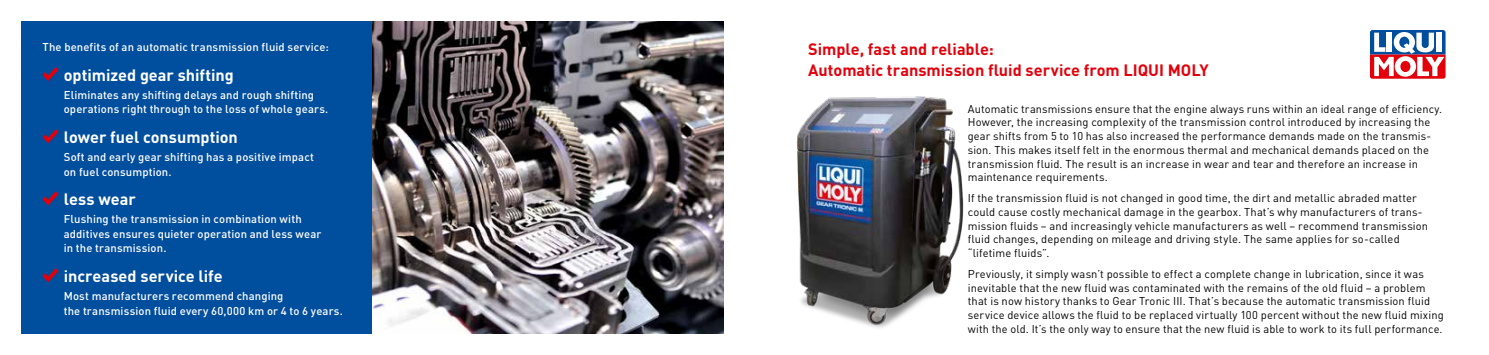
<style>
.page{position:relative;width:1489px;height:355px;background:#fff}
.page>*{position:absolute;margin:0;border:0;box-sizing:border-box;transform-origin:0 0}
.t1{font:700 16.25px/21.1px "DIN Pro";color:#e3000b}
.t2{font:700 16.25px "DIN Pro";color:#fff}
.t3{font:11.25px/13.8px "DIN Pro";letter-spacing:.01em;color:#000}
.t4{font:500 11.25px/14.6px "DIN Pro";letter-spacing:.01em;color:#fff}
</style>
<div class="page">
<img style="left:372px;top:21px;width:351px;height:312px">
<div style="left:21px;top:21px;width:351px;height:312px;background:#004e9e"></div>
<svg style="left:43px;top:67px;width:15px;height:14px"></svg>
<svg style="left:43px;top:129px;width:15px;height:14px"></svg>
<svg style="left:43px;top:191px;width:15px;height:14px"></svg>
<svg style="left:43px;top:268px;width:15px;height:14px"></svg>
<img style="left:797px;top:96px;width:167px;height:232px">
<svg style="left:1368px;top:29px;width:78px;height:51px"></svg>
<svg style="left:1369px;top:30px;width:76px;height:49px"></svg>
<p class="t4" style="left:43px;top:39px;width:288px">The benefits of an automatic transmission fluid service:</p>
<h1 class="t2" style="left:64px;top:61px;width:172px">optimized gear shifting</h1>
<p class="t4" style="left:64px;top:86px;width:266px">Eliminates any shifting delays and rough shifting operations right through to the loss of whole gears.</p>
<h1 class="t2" style="left:64px;top:123px;width:176px">lower fuel consumption</h1>
<p class="t4" style="left:64px;top:148px;width:252px">Soft and early gear shifting has a positive impact on fuel consumption.</p>
<h1 class="t2" style="left:64px;top:185px;width:73px">less wear</h1>
<p class="t4" style="left:64px;top:210px;width:259px">Flushing the transmission in combination with additives ensures quieter operation and less wear in the transmission.</p>
<h1 class="t2" style="left:64px;top:262px;width:160px">increased service life</h1>
<p class="t4" style="left:64px;top:287px;width:280px">Most manufacturers recommend changing<br>the transmission fluid every 60,000 km or 4 to 6 years.</p>
<h1 class="t1" style="left:808px;top:37px;width:402px">Simple, fast and reliable:<br>Automatic transmission fluid service from LIQUI MOLY</h1>
<p class="t3" style="left:967px;top:100px;width:476px">Automatic transmissions ensure that the engine always runs within an ideal range of efficiency.<br>However, the increasing complexity of the transmission control introduced by increasing the gear shifts from 5 to 10 has also increased the performance demands made on the transmis&shy;sion. This makes itself felt in the enormous thermal and mechanical demands placed on the transmission fluid. The result is an increase in wear and tear and therefore an increase in maintenance requirements.</p>
<p class="t3" style="left:967px;top:190px;width:462px">If the transmission fluid is not changed in good time, the dirt and metallic abraded matter could cause costly mechanical damage in the gearbox. That’s why manufacturers of trans&shy;mission fluids – and increasingly vehicle manufacturers as well – recommend transmission fluid changes, depending on mileage and driving style. The same applies for so-called “lifetime fluids”.</p>
<p class="t3" style="left:967px;top:265px;width:477px">Previously, it simply wasn’t possible to effect a complete change in lubrication, since it was inevitable that the new fluid was contaminated with the remains of the old fluid – a problem that is now history thanks to Gear Tronic III. That’s because the automatic transmission fluid service device allows the fluid to be replaced virtually 100 percent without the new fluid mixing with the old. It’s the only way to ensure that the new fluid is able to work to its full performance.</p>
</div>
